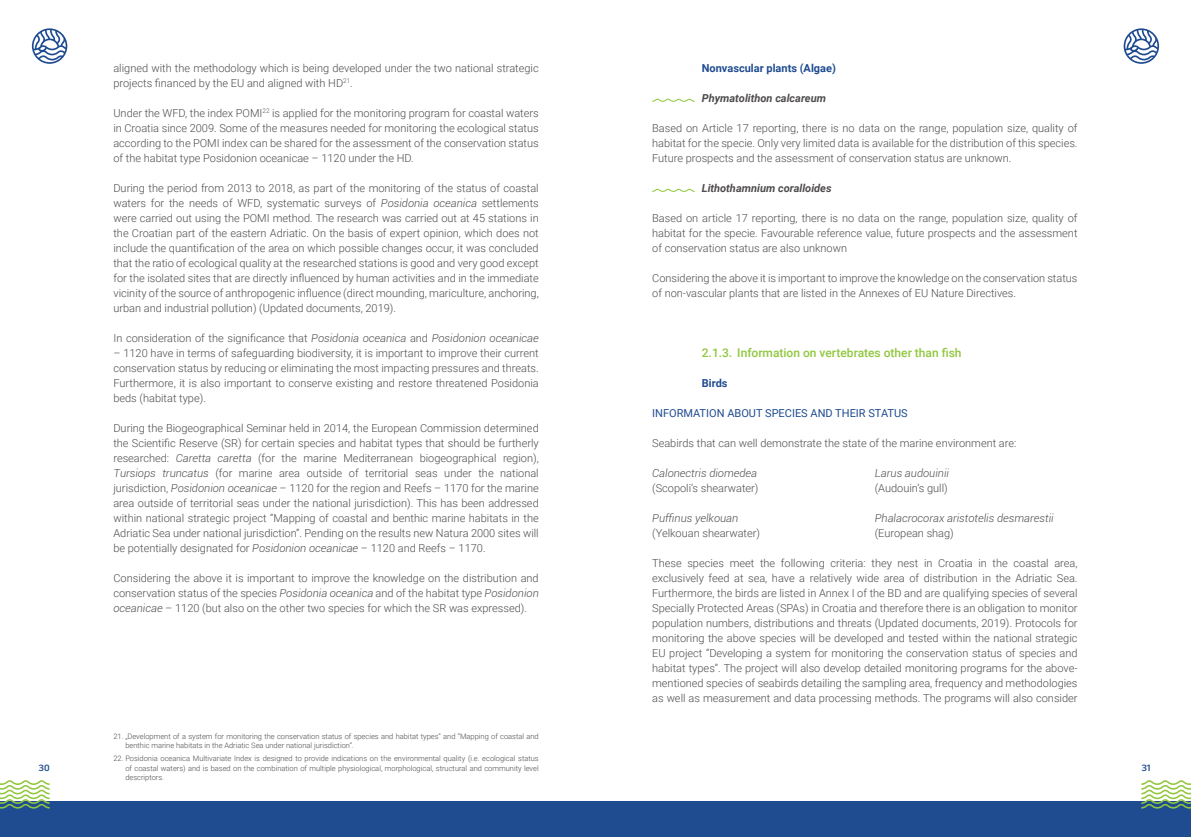
<style>
.page{position:relative;width:1191px;height:837px;background:#fff}
.page>*{position:absolute;margin:0;border:0;box-sizing:border-box;transform-origin:0 0}
.t1{font:500 12px "Roboto";color:#90c73d}
.t2{font:300 11px/15px "Roboto";color:#4e4b4c;text-align:justify}
.t3{font:italic 300 11px "Roboto";color:#4e4b4c}
.t4{font:italic 700 11px "Roboto";color:#4e4b4c}
.t5{font:11px "Roboto";color:#1f4c90}
.t6{font:700 11px "Roboto";color:#1f4c90}
.t7{font:700 9px "Ko Ho";color:#1f4c90}
.t8{font:300 7.5px/9.4px "Roboto";color:#4e4b4c}
.s1{font-style:italic}
</style>
<div class="page">
<div style="left:0;top:801px;width:1191px;height:35px;background:#1f4c90"></div>
<svg style="left:1141px;top:780px;width:50px;height:28px"></svg>
<svg style="left:0;top:780px;width:50px;height:28px"></svg>
<svg style="left:32px;top:28px;width:35px;height:36px"></svg>
<svg style="left:1123px;top:28px;width:36px;height:36px"></svg>
<svg style="left:652px;top:99px;width:42px;height:3px"></svg>
<svg style="left:652px;top:189px;width:42px;height:3px"></svg>
<p class="t2" style="left:113px;top:60px;width:427px">aligned with the methodology which is being developed under the two national strategic projects financed by the EU and aligned with HD<sup>21</sup>.</p>
<p class="t2" style="left:113px;top:105px;width:427px">Under the WFD, the index POMI<sup>22</sup> is applied for the monitoring program for coastal waters in Croatia since 2009. Some of the measures needed for monitoring the ecological status according to the POMI index can be shared for the assessment of the conservation status of the habitat type Posidonion oceanicae – 1120 under the HD.</p>
<p class="t2" style="left:113px;top:180px;width:427px">During the period from 2013 to 2018, as part of the monitoring of the status of coastal waters for the needs of WFD, systematic surveys of <span class="s1">Posidonia oceanica</span> settlements were carried out using the POMI method. The research was carried out at 45 stations in the Croatian part of the eastern Adriatic. On the basis of expert opinion, which does not include the quantification of the area on which possible changes occur, it was concluded that the ratio of ecological quality at the researched stations is good and very good except for the isolated sites that are directly influenced by human activities and in the immediate vicinity of the source of anthropogenic influence (direct mounding, mariculture, anchoring, urban and industrial pollution) (Updated documents, 2019).</p>
<p class="t2" style="left:113px;top:330px;width:427px">In consideration of the significance that <span class="s1">Posidonia oceanica</span> and <span class="s1">Posidonion oceanicae</span></p>
<p class="t2" style="left:113px;top:345px;width:427px">– 1120 have in terms of safeguarding biodiversity, it is important to improve their current conservation status by reducing or eliminating the most impacting pressures and threats.<br>Furthermore, it is also important to conserve existing and restore threatened Posidonia beds (habitat type).</p>
<p class="t2" style="left:113px;top:420px;width:427px">During the Biogeographical Seminar held in 2014, the European Commission determined the Scientific Reserve (SR) for certain species and habitat types that should be furtherly researched: <span class="s1">Caretta caretta</span> (for the marine Mediterranean biogeographical region), <span class="s1">Tursiops truncatus</span> (for marine area outside of territorial seas under the national jurisdiction, <span class="s1">Posidonion oceanicae</span> – 1120 for the region and Reefs – 1170 for the marine area outside of territorial seas under the national jurisdiction). This has been addressed within national strategic project “Mapping of coastal and benthic marine habitats in the Adriatic Sea under national jurisdiction”. Pending on the results new Natura 2000 sites will be potentially designated for <span class="s1">Posidonion oceanicae</span> – 1120 and Reefs – 1170.</p>
<p class="t2" style="left:113px;top:570px;width:427px">Considering the above it is important to improve the knowledge on the distribution and conservation status of the species <span class="s1">Posidonia oceanica</span> and of the habitat type <span class="s1">Posidonion oceanicae</span> – 1120 (but also on the other two species for which the SR was expressed).</p>
<p class="t6" style="left:702px;top:60px;width:136px">Nonvascular plants (Algae)</p>
<p class="t4" style="left:702px;top:90px;width:126px">Phymatolithon calcareum</p>
<p class="t2" style="left:652px;top:120px;width:427px">Based on Article 17 reporting, there is no data on the range, population size, quality of habitat for the specie. Only very limited data is available for the distribution of this species.<br>Future prospects and the assessment of conservation status are unknown.</p>
<p class="t4" style="left:702px;top:180px;width:131px">Lithothamnium coralloides</p>
<p class="t2" style="left:652px;top:210px;width:427px">Based on article 17 reporting, there is no data on the range, population size, quality of habitat for the specie. Favourable reference value, future prospects and the assessment of conservation status are also unknown</p>
<p class="t2" style="left:652px;top:270px;width:427px">Considering the above it is important to improve the knowledge on the conservation status of non-vascular plants that are listed in the Annexes of EU Nature Directives.</p>
<p class="t1" style="left:702px;top:344px;width:261px">2.1.3. Information on vertebrates other than fish</p>
<p class="t6" style="left:702px;top:375px;width:27px">Birds</p>
<p class="t5" style="left:652px;top:405px;width:257px">INFORMATION ABOUT SPECIES AND THEIR STATUS</p>
<p class="t2" style="left:652px;top:435px;width:366px">Seabirds that can well demonstrate the state of the marine environment are:</p>
<p class="t3" style="left:652px;top:465px;width:106px">Calonectris diomedea</p>
<p class="t2" style="left:652px;top:480px;width:108px">(Scopoli’s shearwater)</p>
<p class="t3" style="left:652px;top:510px;width:88px">Puffinus yelkouan</p>
<p class="t2" style="left:652px;top:525px;width:109px">(Yelkouan shearwater)</p>
<p class="t3" style="left:874px;top:465px;width:76px">Larus audouinii</p>
<p class="t2" style="left:874px;top:480px;width:75px">(Audouin’s gull)</p>
<p class="t3" style="left:874px;top:510px;width:180px">Phalacrocorax aristotelis desmarestii</p>
<p class="t2" style="left:874px;top:525px;width:81px">(European shag)</p>
<p class="t2" style="left:652px;top:555px;width:427px">These species meet the following criteria: they nest in Croatia in the coastal area, exclusively feed at sea, have a relatively wide area of distribution in the Adriatic Sea.<br>Furthermore, the birds are listed in Annex I of the BD and are qualifying species of several Specially Protected Areas (SPAs) in Croatia and therefore there is an obligation to monitor population numbers, distributions and threats (Updated documents, 2019). Protocols for monitoring the above species will be developed and tested within the national strategic EU project “Developing a system for monitoring the conservation status of species and habitat types”. The project will also develop detailed monitoring programs for the above&shy;mentioned species of seabirds detailing the sampling area, frequency and methodologies as well as measurement and data processing methods. The programs will also consider</p>
<p class="t8" style="left:125px;top:731px;width:415px;text-indent:-12px">21. „Development of a system for monitoring the conservation status of species and habitat types” and “Mapping of coastal and benthic marine habitats in the Adriatic Sea under national jurisdiction”.</p>
<p class="t8" style="left:125px;top:753px;width:415px;text-align:justify;text-indent:-12px">22. Posidonia oceanica Multivariate Index is designed to provide indications on the environmental quality (i.e. ecological status of coastal waters) and is based on the combination of multiple physiological, morphological, structural and community level descriptors.</p>
<p class="t7" style="left:38px;top:759px;width:13px">30</p>
<p class="t7" style="left:1141px;top:759px;width:11px">31</p>
</div>
